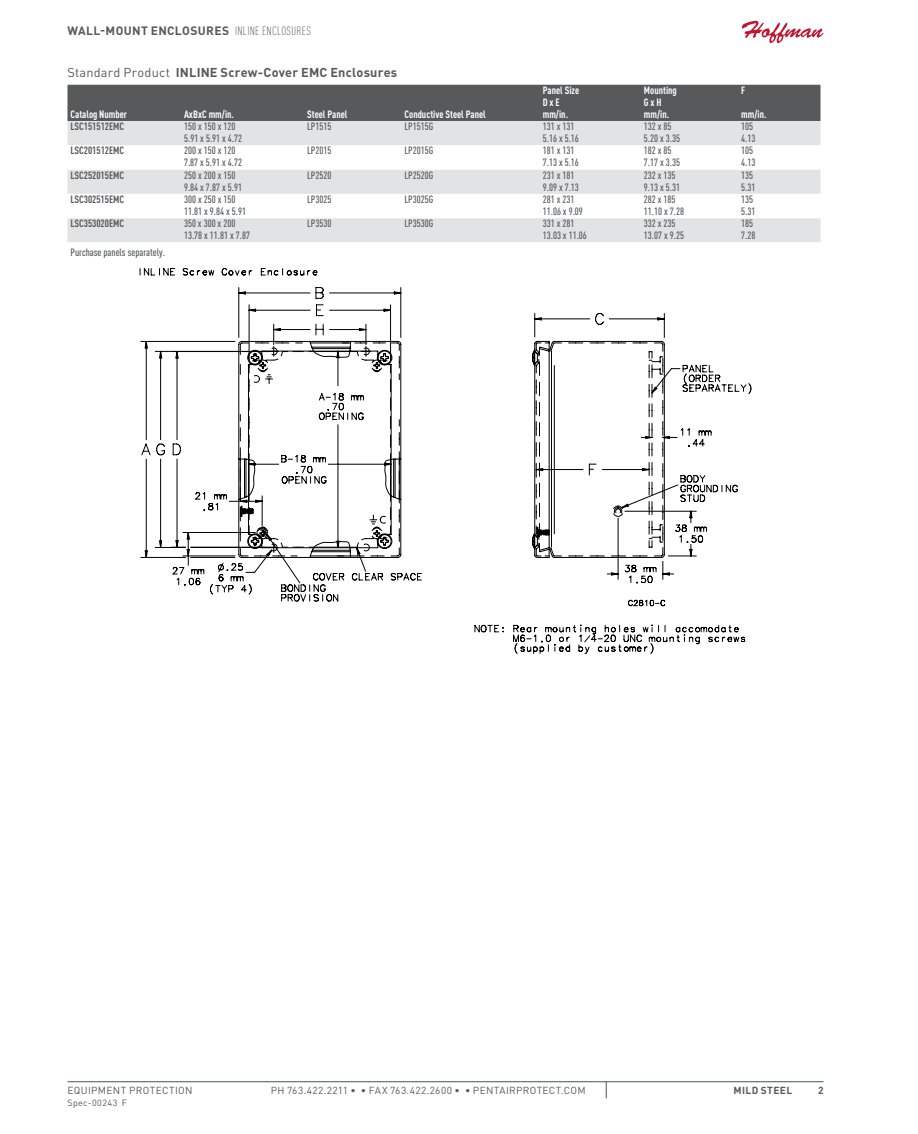
<style>
.page{position:relative;width:918px;height:1134px;background:#fff}
.page>*{position:absolute;margin:0;border:0;box-sizing:border-box;transform-origin:0 0}
.t1{font:700 12.75px "DIN Pro";letter-spacing:.015em;color:#58595b}
.t2{font:12.75px "DIN Pro";letter-spacing:.015em;color:#58595b}
.t3{font:700 12px "DIN Pro";letter-spacing:.03em;color:#58595b}
.t4{font:500 condensed 10.5px/12px "DIN Pro";color:#58595b}
.t5{font:700 condensed 10.5px/12px "DIN Pro";color:#fff}
.t6{font:700 condensed 10.5px "DIN Pro";color:#58595b}
.t7{font:10.2px "DIN Pro";letter-spacing:.035em;color:#58595b}
.t8{font:700 10.2px "DIN Pro";letter-spacing:.04em;color:#58595b}
.t9{font:9px "DIN Pro";letter-spacing:.04em;color:#58595b}
.s1{font-weight:300;font-stretch:condensed}
.s2{font-weight:700}
</style>
<div class="page">
<svg style="left:742px;top:21px;width:82px;height:21px"></svg>
<hr style="left:68px;top:1081px;width:756px;height:1px;background:#3d5567">
<svg style="left:606px;top:1082px;width:1px;height:16px"></svg>
<div style="left:68px;top:85px;width:752px;height:36px;background:#58595b"></div>
<div style="left:68px;top:121px;width:752px;height:24px;background:#e2e3e4"></div>
<svg style="left:68px;top:170px;width:752px;height:72px;fill:#e2e3e4"></svg>
<svg style="left:140px;top:268px;width:173px;height:8px"></svg>
<svg style="left:665px;top:625px;width:80px;height:20px"></svg>
<svg style="left:474px;top:583px;width:191px;height:71px"></svg>
<svg style="left:140px;top:287px;width:579px;height:271px"></svg>
<svg style="left:155px;top:324px;width:16px;height:227px"></svg>
<svg style="left:171px;top:304px;width:492px;height:254px"></svg>
<svg style="left:532px;top:313px;width:181px;height:62px"></svg>
<svg style="left:422px;top:375px;width:329px;height:207px"></svg>
<svg style="left:172px;top:344px;width:250px;height:258px"></svg>
<p class="t3" style="left:68px;top:21px;width:245px">Wall-Mount Enclosures <span class="s1">INLINE ENCLOSURES</span></p>
<p class="t2" style="left:68px;top:63px;width:116px">STANDARD PRODUCT <span class="s2">INLIN</span></p>
<p class="t1" style="left:210px;top:62px;width:189px">E Screw-Cover EMC Enclosures</p>
<p class="t5" style="left:70px;top:107px;width:58px">Catalog Number</p>
<p class="t5" style="left:184px;top:107px;width:52px">AxBxC mm/in.</p>
<p class="t5" style="left:307px;top:107px;width:42px">Steel Panel</p>
<p class="t5" style="left:404px;top:107px;width:83px">Conductive Steel Panel</p>
<p class="t5" style="left:543px;top:83px;width:38px">Panel Size<br>D x E mm/in.</p>
<p class="t5" style="left:644px;top:83px;width:34px">Mounting<br>G x H mm/in.</p>
<p class="t5" style="left:741px;top:83px;width:6px">F</p>
<p class="t5" style="left:741px;top:107px;width:27px">mm/in.</p>
<p class="t6" style="left:70px;top:118px;width:55px">LSC151512EMC</p>
<p class="t4" style="left:184px;top:120px;width:60px">150 x 150 x 120<br>5.91 x 5.91 x 4.72</p>
<p class="t4" style="left:307px;top:120px;width:26px">LP1515</p>
<p class="t4" style="left:404px;top:120px;width:30px">LP1515G</p>
<p class="t4" style="left:543px;top:120px;width:38px">131 x 131<br>5.16 x 5.16</p>
<p class="t4" style="left:644px;top:120px;width:38px">132 x 85<br>5.20 x 3.35</p>
<p class="t4" style="left:741px;top:120px;width:16px">105<br>4.13</p>
<p class="t6" style="left:70px;top:143px;width:55px">LSC201512EMC</p>
<p class="t4" style="left:184px;top:144px;width:60px">200 x 150 x 120<br>7.87 x 5.91 x 4.72</p>
<p class="t4" style="left:307px;top:144px;width:26px">LP2015</p>
<p class="t4" style="left:404px;top:144px;width:30px">LP2015G</p>
<p class="t4" style="left:543px;top:144px;width:38px">181 x 131<br>7.13 x 5.16</p>
<p class="t4" style="left:644px;top:144px;width:38px">182 x 85<br>7.17 x 3.35</p>
<p class="t4" style="left:741px;top:144px;width:16px">105<br>4.13</p>
<p class="t6" style="left:70px;top:167px;width:55px">LSC252015EMC</p>
<p class="t4" style="left:184px;top:168px;width:60px">250 x 200 x 150<br>9.84 x 7.87 x 5.91</p>
<p class="t4" style="left:307px;top:168px;width:26px">LP2520</p>
<p class="t4" style="left:404px;top:168px;width:30px">LP2520G</p>
<p class="t4" style="left:543px;top:168px;width:38px">231 x 181<br>9.09 x 7.13</p>
<p class="t4" style="left:644px;top:168px;width:38px">232 x 135<br>9.13 x 5.31</p>
<p class="t4" style="left:741px;top:168px;width:16px">135<br>5.31</p>
<p class="t6" style="left:70px;top:191px;width:55px">LSC302515EMC</p>
<p class="t4" style="left:184px;top:192px;width:64px">300 x 250 x 150<br>11.81 x 9.84 x 5.91</p>
<p class="t4" style="left:307px;top:192px;width:26px">LP3025</p>
<p class="t4" style="left:404px;top:192px;width:30px">LP3025G</p>
<p class="t4" style="left:543px;top:192px;width:42px">281 x 231<br>11.06 x 9.09</p>
<p class="t4" style="left:644px;top:192px;width:42px">282 x 185<br>11.10 x 7.28</p>
<p class="t4" style="left:741px;top:192px;width:16px">135<br>5.31</p>
<p class="t6" style="left:70px;top:216px;width:55px">LSC353020EMC</p>
<p class="t4" style="left:184px;top:217px;width:68px">350 x 300 x 200<br>13.78 x 11.81 x 7.87</p>
<p class="t4" style="left:307px;top:217px;width:26px">LP3530</p>
<p class="t4" style="left:404px;top:217px;width:30px">LP3530G</p>
<p class="t4" style="left:543px;top:217px;width:46px">331 x 281<br>13.03 x 11.06</p>
<p class="t4" style="left:644px;top:217px;width:42px">332 x 235<br>13.07 x 9.25</p>
<p class="t4" style="left:741px;top:217px;width:16px">185<br>7.28</p>
<p class="t4" style="left:70px;top:245px;width:96px">Purchase panels separately.</p>
<p class="t7" style="left:68px;top:1082px;width:127px">EQUIPMENT PROTECTION</p>
<p class="t7" style="left:271px;top:1082px;width:316px">PH 763.422.2211 • • FAX 763.422.2600 • • PENTAIRPROTECT.COM</p>
<p class="t8" style="left:734px;top:1081px;width:60px">Mild Steel</p>
<p class="t8" style="left:818px;top:1081px;width:7px">2</p>
<p class="t9" style="left:68px;top:1096px;width:61px">SPEC-00243 F</p>
</div>
